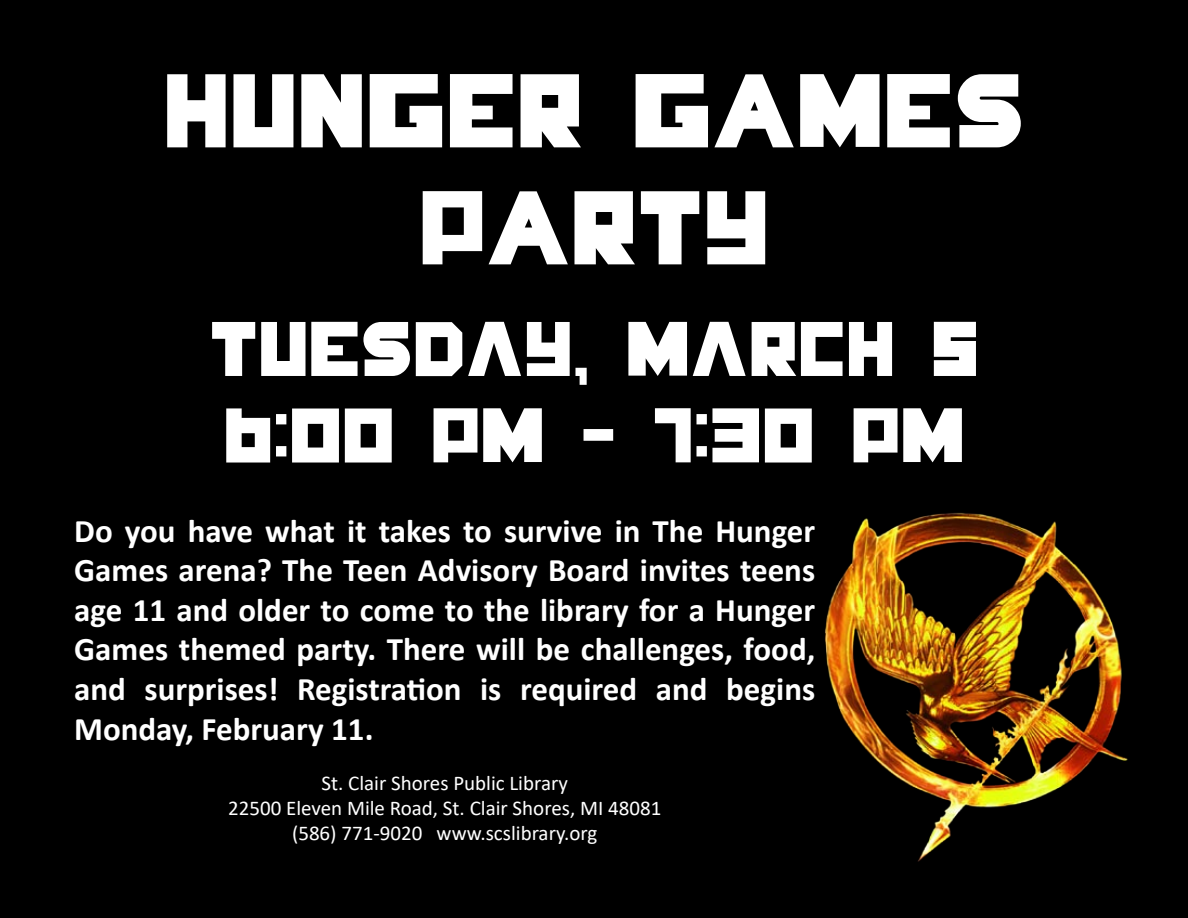
<style>
.page{position:relative;width:1188px;height:918px;background:#000}
.page>*{position:absolute;margin:0;border:0;box-sizing:border-box;transform-origin:0 0}
.t1{font:97.5px/117px "Hunger Games";color:#fff;text-align:center}
.t2{font:72px "Hunger Games";color:#fff}
.t3{font:700 33px/39.6px "Calibri";color:#fff;text-align:justify}
.t4{font:21px "Calibri";color:#fff}
</style>
<div class="page">
<img style="left:825px;top:512px;width:303px;height:350px">
<p class="t1" style="left:163px;top:58px;width:863px">HUNGER GAMES<br>PARTY</p>
<p class="t2" style="left:209px;top:322px;width:771px">TUESDAY, MARCH 5</p>
<p class="t2" style="left:223px;top:408px;width:743px">6:00 PM - 7:30 PM</p>
<p class="t3" style="left:74px;top:510px;width:743px">Do you have what it takes to survive in The Hunger Games arena? The Teen Advisory Board invites teens age 11 and older to come to the library for a Hunger Games themed party. There will be challenges, food, and surprises! Registration is required and begins Monday, February 11.</p>
<p class="t4" style="left:321px;top:768px;width:248px">St. Clair Shores Public Library</p>
<p class="t4" style="left:228px;top:794px;width:435px">22500 Eleven Mile Road, St. Clair Shores, MI 48081</p>
<p class="t4" style="left:292px;top:819px;width:307px">(586) 771-9020 www.scslibrary.org</p>
</div>
